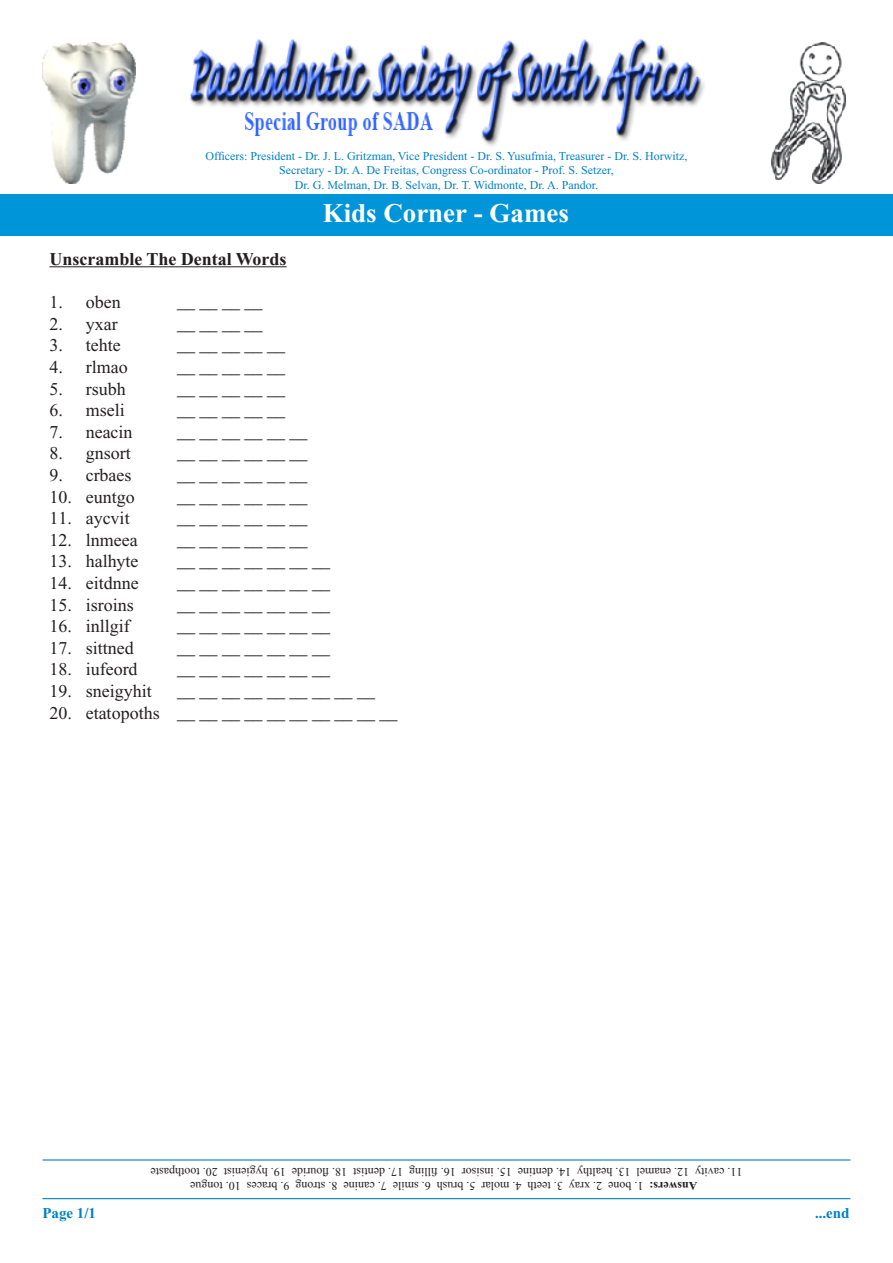
<style>
.page{position:relative;width:893px;height:1263px;background:#fff}
.page>*{position:absolute;margin:0;border:0;box-sizing:border-box;transform-origin:0 0}
.t1{font:700 27px "Times New Roman";color:#fff}
.t2{font:18px "Times New Roman";color:#231f20}
.t3{font:700 18px "Times New Roman";color:#231f20}
.t4{font:700 15px "Times New Roman";color:#0080c7}
.t5{font:12px "Times New Roman";color:#0080c7}
.t6{font:12px "Times New Roman";color:#231f20}
.t7{font:700 12px "Times New Roman";color:#231f20}
</style>
<div class="page">
<div style="left:1px;top:195px;width:892px;height:41px;background:#0095d8"></div>
<hr style="left:50px;top:266px;width:237px;height:1px;background:#231f20">
<img style="left:190px;top:39px;width:515px;height:107px">
<img style="left:43px;top:43px;width:92px;height:140px">
<img style="left:772px;top:43px;width:74px;height:141px">
<hr style="left:43px;top:1198px;width:807px;height:1px;background:#0080c7">
<hr style="left:43px;top:1159px;width:807px;height:1px;background:#0080c7">
<p class="t5" style="left:206px;top:149px;width:483px">Officers: President - Dr. J. L. Gritzman, Vice President - Dr. S. Yusufmia, Treasurer - Dr. S. Horwitz,</p>
<p class="t5" style="left:279px;top:164px;width:336px">Secretary - Dr. A. De Freitas, Congress Co-ordinator - Prof. S. Setzer,</p>
<p class="t5" style="left:295px;top:178px;width:305px">Dr. G. Melman, Dr. B. Selvan, Dr. T. Widmonte, Dr. A. Pandor.</p>
<p class="t1" style="left:323px;top:198px;width:248px">Kids Corner - Games</p>
<p class="t3" style="left:50px;top:249px;width:239px">Unscramble The Dental Words</p>
<p class="t2" style="left:50px;top:292px;width:73px">1. oben</p>
<p class="t2" style="left:177px;top:292px;width:87px">__ __ __ __</p>
<p class="t2" style="left:50px;top:314px;width:70px">2. yxar</p>
<p class="t2" style="left:177px;top:314px;width:87px">__ __ __ __</p>
<p class="t2" style="left:50px;top:336px;width:73px">3. tehte</p>
<p class="t2" style="left:177px;top:336px;width:110px">__ __ __ __ __</p>
<p class="t2" style="left:50px;top:357px;width:80px">4. rlmao</p>
<p class="t2" style="left:177px;top:357px;width:110px">__ __ __ __ __</p>
<p class="t2" style="left:50px;top:379px;width:78px">5. rsubh</p>
<p class="t2" style="left:177px;top:379px;width:110px">__ __ __ __ __</p>
<p class="t2" style="left:50px;top:400px;width:77px">6. mseli</p>
<p class="t2" style="left:177px;top:400px;width:110px">__ __ __ __ __</p>
<p class="t2" style="left:50px;top:422px;width:85px">7. neacin</p>
<p class="t2" style="left:177px;top:422px;width:132px">__ __ __ __ __ __</p>
<p class="t2" style="left:50px;top:444px;width:83px">8. gnsort</p>
<p class="t2" style="left:177px;top:444px;width:132px">__ __ __ __ __ __</p>
<p class="t2" style="left:50px;top:465px;width:84px">9. crbaes</p>
<p class="t2" style="left:177px;top:465px;width:132px">__ __ __ __ __ __</p>
<p class="t2" style="left:50px;top:487px;width:87px">10. euntgo</p>
<p class="t2" style="left:177px;top:487px;width:132px">__ __ __ __ __ __</p>
<p class="t2" style="left:50px;top:508px;width:82px">11. aycvit</p>
<p class="t2" style="left:177px;top:508px;width:132px">__ __ __ __ __ __</p>
<p class="t2" style="left:50px;top:530px;width:90px">12. lnmeea</p>
<p class="t2" style="left:177px;top:530px;width:132px">__ __ __ __ __ __</p>
<p class="t2" style="left:50px;top:552px;width:91px">13. halhyte</p>
<p class="t2" style="left:177px;top:552px;width:155px">__ __ __ __ __ __ __</p>
<p class="t2" style="left:50px;top:573px;width:91px">14. eitdnne</p>
<p class="t2" style="left:177px;top:573px;width:155px">__ __ __ __ __ __ __</p>
<p class="t2" style="left:50px;top:595px;width:86px">15. isroins</p>
<p class="t2" style="left:177px;top:595px;width:155px">__ __ __ __ __ __ __</p>
<p class="t2" style="left:50px;top:616px;width:82px">16. inllgif</p>
<p class="t2" style="left:177px;top:616px;width:155px">__ __ __ __ __ __ __</p>
<p class="t2" style="left:50px;top:638px;width:86px">17. sittned</p>
<p class="t2" style="left:177px;top:638px;width:154px">__ __ __ __ __ __ __</p>
<p class="t2" style="left:50px;top:660px;width:90px">18. iufeord</p>
<p class="t2" style="left:177px;top:660px;width:155px">__ __ __ __ __ __ __</p>
<p class="t2" style="left:50px;top:681px;width:104px">19. sneigyhit</p>
<p class="t2" style="left:177px;top:681px;width:200px">__ __ __ __ __ __ __ __ __</p>
<p class="t2" style="left:50px;top:703px;width:350px">20. etatopoths __ __ __ __ __ __ __ __ __ __</p>
<p class="t6" style="left:218px;top:1178px;width:69px;rotate:-180deg">20. toothpaste</p>
<p class="t6" style="left:286px;top:1178px;width:63px;rotate:-180deg">19. hygienist</p>
<p class="t6" style="left:347px;top:1178px;width:57px;rotate:-180deg">18. flouride</p>
<p class="t6" style="left:403px;top:1178px;width:52px;rotate:-180deg">17. dentist</p>
<p class="t6" style="left:456px;top:1178px;width:48px;rotate:-180deg">16. filling</p>
<p class="t6" style="left:512px;top:1178px;width:52px;rotate:-180deg">15. insisor</p>
<p class="t6" style="left:571px;top:1178px;width:55px;rotate:-180deg">14. dentine</p>
<p class="t6" style="left:631px;top:1178px;width:55px;rotate:-180deg">13. healthy</p>
<p class="t6" style="left:689px;top:1178px;width:54px;rotate:-180deg">12. enamel</p>
<p class="t6" style="left:742px;top:1178px;width:49px;rotate:-180deg">11. cavity</p>
<p class="t6" style="left:241px;top:1193px;width:52px;rotate:-180deg">10. tongue</p>
<p class="t6" style="left:289px;top:1193px;width:44px;rotate:-180deg">9. braces</p>
<p class="t6" style="left:337px;top:1193px;width:43px;rotate:-180deg">8. strong</p>
<p class="t6" style="left:387px;top:1193px;width:45px;rotate:-180deg">7. canine</p>
<p class="t6" style="left:431px;top:1193px;width:40px;rotate:-180deg">6. smile</p>
<p class="t6" style="left:475px;top:1193px;width:40px;rotate:-180deg">5. brush</p>
<p class="t6" style="left:521px;top:1193px;width:41px;rotate:-180deg">4. molar</p>
<p class="t6" style="left:563px;top:1193px;width:37px;rotate:-180deg">3. teeth</p>
<p class="t6" style="left:602px;top:1193px;width:35px;rotate:-180deg">2. xray</p>
<p class="t6" style="left:643px;top:1193px;width:37px;rotate:-180deg">1. bone</p>
<p class="t7" style="left:697px;top:1193px;width:49px;rotate:-180deg">Answers:</p>
<p class="t4" style="left:43px;top:1204px;width:55px">Page 1/1</p>
<p class="t4" style="left:815px;top:1204px;width:36px">...end</p>
</div>
